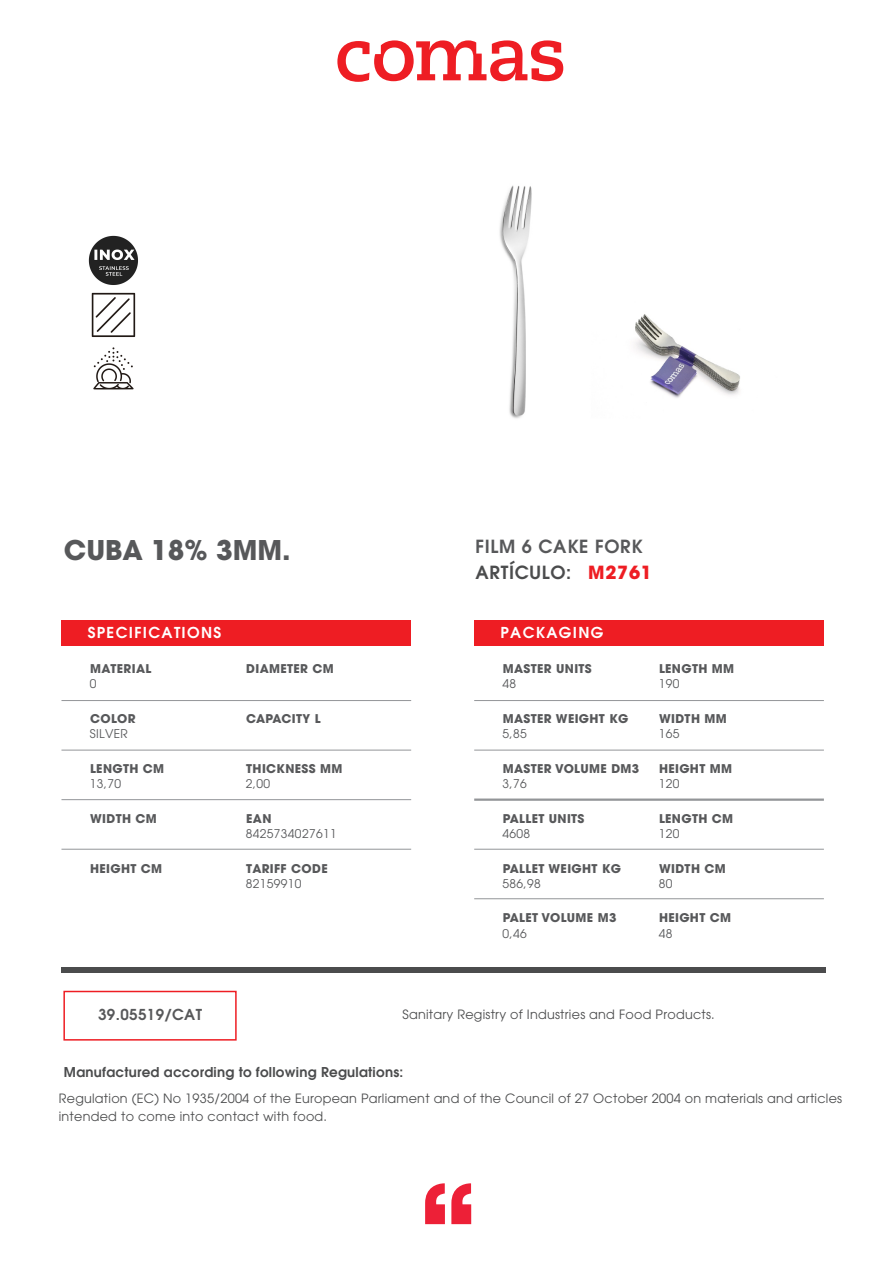
<style>
.page{position:relative;width:893px;height:1263px;background:#fff}
.page>*{position:absolute;margin:0;border:0;box-sizing:border-box;transform-origin:0 0}
.t1{font:700 27px "Avant Garde";color:#57585a}
.t2{font:600 18px/25.7px "Avant Garde";letter-spacing:.04em;color:#57585a}
.t3{font:600 15px "Avant Garde";letter-spacing:.09em;color:#fff}
.t4{font:600 15px "Avant Garde";letter-spacing:.03em;color:#57585a}
.t5{font:600 13.5px "Avant Garde";letter-spacing:.02em;color:#4b4c4d}
.t6{font:12.75px/18px "Avant Garde";letter-spacing:.02em;color:#4b4c4d}
.t7{font:700 12px "Avant Garde";letter-spacing:.03em;color:#57585a}
.t8{font:12px "Avant Garde";letter-spacing:.03em;color:#57585a}
.s1{color:#4b4c4d}
.s2{font-weight:700;color:#ee1d23}
</style>
<div class="page">
<svg style="left:425px;top:1183px;width:20px;height:41px"></svg>
<svg style="left:451px;top:1183px;width:20px;height:41px"></svg>
<svg style="left:337px;top:40px;width:226px;height:42px"></svg>
<div style="left:61px;top:620px;width:350px;height:25px;background:#ee1d23"></div>
<div style="left:61px;top:967px;width:765px;height:6px;background:#4b4c4d"></div>
<hr style="left:61px;top:700px;width:350px;height:1px;background:#939598">
<hr style="left:61px;top:750px;width:350px;height:1px;background:#939598">
<hr style="left:61px;top:799px;width:350px;height:1px;background:#939598">
<hr style="left:61px;top:849px;width:350px;height:1px;background:#939598">
<div style="left:474px;top:620px;width:350px;height:25px;background:#ee1d23"></div>
<hr style="left:474px;top:700px;width:350px;height:1px;background:#939598">
<hr style="left:474px;top:750px;width:350px;height:1px;background:#939598">
<hr style="left:474px;top:798px;width:350px;height:3px;background:#939598">
<hr style="left:474px;top:849px;width:350px;height:1px;background:#939598">
<hr style="left:474px;top:898px;width:350px;height:1px;background:#939598">
<div style="left:63px;top:991px;width:174px;height:49px;border:2px solid #ee1d23"></div>
<img style="left:88px;top:235px;width:50px;height:155px">
<img style="left:499px;top:185px;width:241px;height:234px">
<h1 class="t1" style="left:64px;top:532px;width:228px">CUBA 18% 3MM.</h1>
<h2 class="t2" style="left:475px;top:533px;width:178px">FILM 6 CAKE FORK<br><span class="s1">ARTÍCULO:</span> <span class="s2">M2761</span></h2>
<p class="t3" style="left:88px;top:623px;width:135px">SPECIFICATIONS</p>
<p class="t7" style="left:90px;top:661px;width:63px">MATERIAL</p>
<p class="t7" style="left:246px;top:661px;width:89px">DIAMETER CM</p>
<p class="t3" style="left:500px;top:623px;width:104px">PACKAGING</p>
<p class="t7" style="left:503px;top:661px;width:91px">MASTER UNITS</p>
<p class="t7" style="left:659px;top:661px;width:77px">LENGTH MM</p>
<p class="t8" style="left:90px;top:677px;width:8px">0</p>
<p class="t8" style="left:502px;top:677px;width:15px">48</p>
<p class="t8" style="left:659px;top:677px;width:22px">190</p>
<p class="t7" style="left:90px;top:711px;width:47px">COLOR</p>
<p class="t7" style="left:246px;top:711px;width:76px">CAPACITY L</p>
<p class="t7" style="left:503px;top:711px;width:127px">MASTER WEIGHT KG</p>
<p class="t7" style="left:659px;top:711px;width:69px">WIDTH MM</p>
<p class="t8" style="left:90px;top:727px;width:40px">SILVER</p>
<p class="t8" style="left:502px;top:727px;width:26px">5,85</p>
<p class="t8" style="left:659px;top:727px;width:22px">165</p>
<p class="t7" style="left:90px;top:761px;width:76px">LENGTH CM</p>
<p class="t7" style="left:246px;top:761px;width:98px">THICKNESS MM</p>
<p class="t7" style="left:503px;top:761px;width:138px">MASTER VOLUME DM3</p>
<p class="t7" style="left:659px;top:761px;width:75px">HEIGHT MM</p>
<p class="t8" style="left:90px;top:777px;width:33px">13,70</p>
<p class="t8" style="left:246px;top:776px;width:26px">2,00</p>
<p class="t8" style="left:246px;top:826px;width:92px">8425734027611</p>
<p class="t7" style="left:90px;top:810px;width:68px">WIDTH CM</p>
<p class="t7" style="left:246px;top:810px;width:27px">EAN</p>
<p class="t8" style="left:502px;top:777px;width:26px">3,76</p>
<p class="t8" style="left:502px;top:826px;width:29px">4608</p>
<p class="t7" style="left:503px;top:810px;width:83px">PALLET UNITS</p>
<p class="t8" style="left:659px;top:777px;width:22px">120</p>
<p class="t7" style="left:659px;top:810px;width:76px">LENGTH CM</p>
<p class="t8" style="left:659px;top:826px;width:22px">120</p>
<p class="t7" style="left:90px;top:860px;width:74px">HEIGHT CM</p>
<p class="t7" style="left:246px;top:860px;width:83px">TARIFF CODE</p>
<p class="t7" style="left:503px;top:860px;width:120px">PALLET WEIGHT KG</p>
<p class="t7" style="left:659px;top:860px;width:68px">WIDTH CM</p>
<p class="t8" style="left:246px;top:876px;width:57px">82159910</p>
<p class="t8" style="left:502px;top:876px;width:40px">586,98</p>
<p class="t8" style="left:502px;top:926px;width:26px">0,46</p>
<p class="t7" style="left:503px;top:910px;width:115px">PALET VOLUME M3</p>
<p class="t8" style="left:659px;top:876px;width:15px">80</p>
<p class="t7" style="left:659px;top:910px;width:74px">HEIGHT CM</p>
<p class="t8" style="left:659px;top:926px;width:15px">48</p>
<p class="t4" style="left:98px;top:1005px;width:105px">39.05519/CAT</p>
<p class="t6" style="left:402px;top:1006px;width:314px">Sanitary Registry of Industries and Food Products.</p>
<p class="t5" style="left:64px;top:1063px;width:341px">Manufactured according to following Regulations:</p>
<p class="t6" style="left:59px;top:1090px;width:785px">Regulation (EC) No 1935/2004 of the European Parliament and of the Council of 27 October 2004 on materials and articles intended to come into contact with food.</p>
</div>
